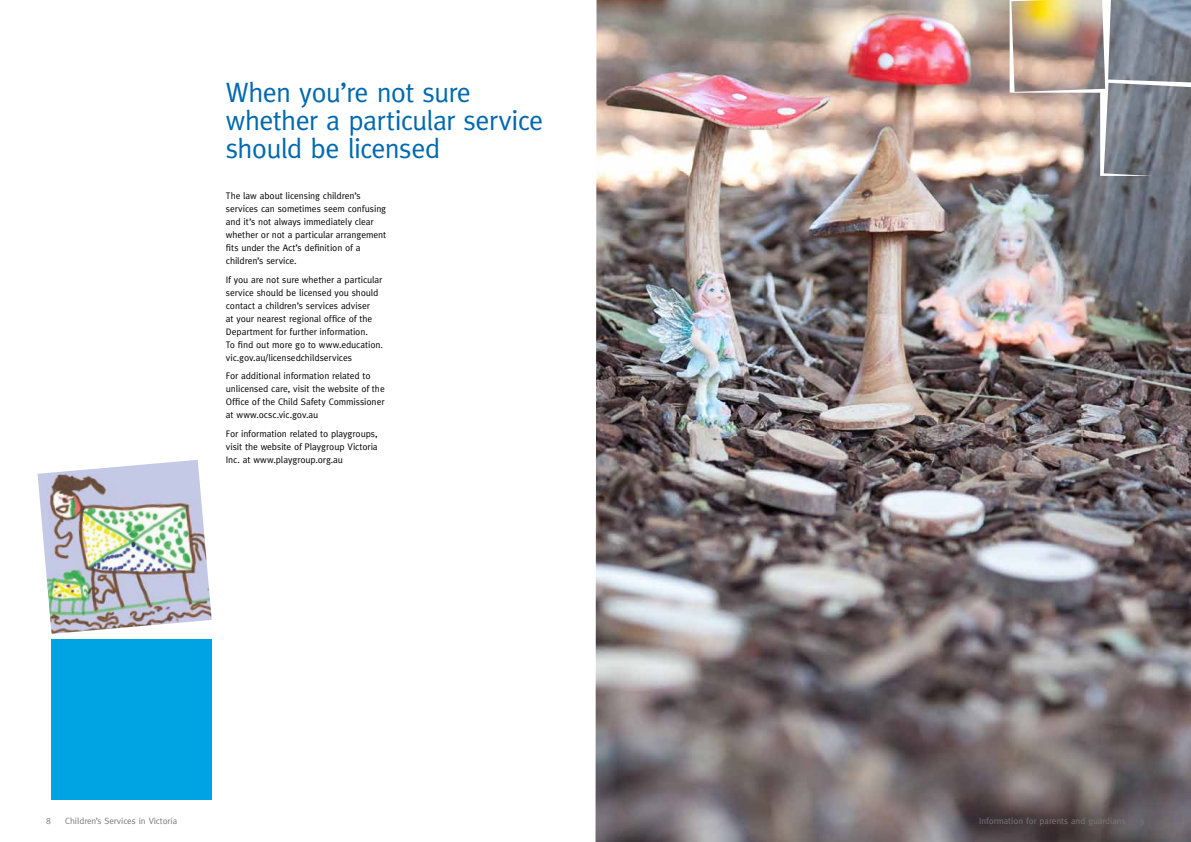
<style>
.page{position:relative;width:1191px;height:842px;background:#fff}
.page>*{position:absolute;margin:0;border:0;box-sizing:border-box;transform-origin:0 0}
.t1{font:28px/28px "Meta";letter-spacing:-.02em;color:#0069af}
.t2{font:9.5px/13px "Meta";letter-spacing:-.005em;color:#000}
.t3{font:9px "Meta";color:#77787b}
</style>
<div class="page">
<img style="left:595px;top:0;width:596px;height:842px">
<div style="left:51px;top:639px;width:161px;height:160px;background:#00a4e3"></div>
<img style="left:38px;top:460px;width:174px;height:174px">
<h1 class="t1" style="left:226px;top:78px;width:319px">When you’re not sure whether a particular service should be licensed</h1>
<p class="t2" style="left:226px;top:189px;width:162px">The law about licensing children’s services can sometimes seem confusing and it’s not always immediately clear whether or not a particular arrangement fits under the Act’s definition of a children’s service.</p>
<p class="t2" style="left:226px;top:273px;width:159px">If you are not sure whether a particular service should be licensed you should contact a children’s services adviser<br>at your nearest regional office of the Department for further information.<br>To find out more go to www.education. vic.gov.au/licensedchildservices</p>
<p class="t2" style="left:226px;top:370px;width:160px">For additional information related to unlicensed care, visit the website of the Office of the Child Safety Commissioner at www.ocsc.vic.gov.au</p>
<p class="t2" style="left:226px;top:427px;width:153px;text-align:justify">For information related to playgroups, visit the website of Playgroup Victoria Inc. at www.playgroup.org.au</p>
<p class="t3" style="left:46px;top:815px;width:6px">8</p>
<p class="t3" style="left:65px;top:815px;width:113px">Children’s Services in Victoria</p>
<p class="t3" style="left:979px;top:815px;width:148px">Information for parents and guardians</p>
</div>
